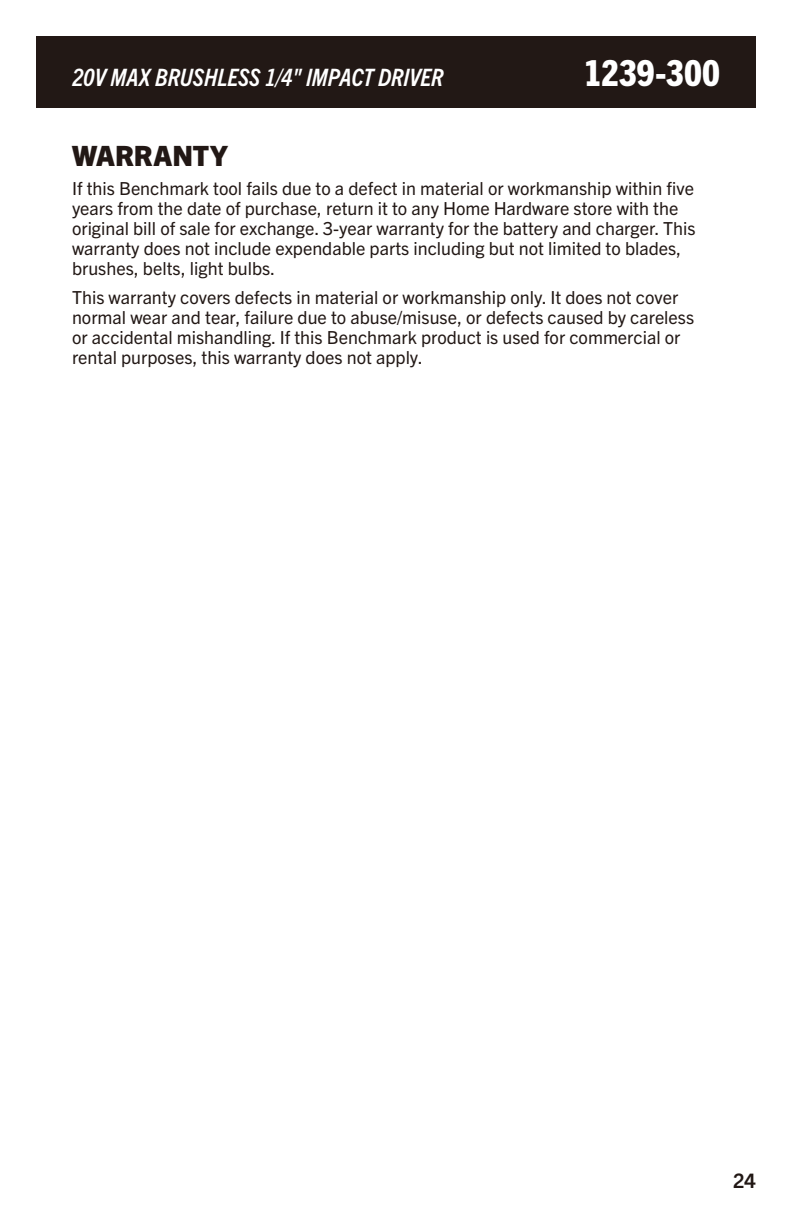
<style>
.page{position:relative;width:792px;height:1224px;background:#fff}
.page>*{position:absolute;margin:0;border:0;box-sizing:border-box;transform-origin:0 0}
.t1{font:800 condensed 36px "Trade Gothic Next LT Pro";letter-spacing:-.005em;color:#fff}
.t2{font:800 28px "Trade Gothic Next LT Pro";color:#221815}
.t3{font:italic 700 condensed 24px "Trade Gothic Next LT Pro";letter-spacing:-.005em;color:#fff}
.t4{font:700 20px "Trade Gothic Next LT Pro";color:#221815}
.t5{font:18px/20px "Trade Gothic Next LT Pro";color:#221815}
</style>
<div class="page">
<div style="left:36px;top:36px;width:720px;height:72px;background:#221815"></div>
<h3 class="t3" style="left:72px;top:61px;width:373px">20V MAX BRUSHLESS 1/4" IMPACT DRIVER</h3>
<h1 class="t1" style="left:584px;top:48px;width:138px">1239-300</h1>
<h2 class="t2" style="left:72px;top:136px;width:157px">WARRANTY</h2>
<p class="t5" style="left:72px;top:177px;width:625px">If this Benchmark tool fails due to a defect in material or workmanship within five years from the date of purchase, return it to any Home Hardware store with the original bill of sale for exchange. 3-year warranty for the battery and charger. This warranty does not include expendable parts including but not limited to blades, brushes, belts, light bulbs.</p>
<p class="t5" style="left:72px;top:286px;width:624px">This warranty covers defects in material or workmanship only. It does not cover normal wear and tear, failure due to abuse/misuse, or defects caused by careless or accidental mishandling. If this Benchmark product is used for commercial or rental purposes, this warranty does not apply.</p>
<p class="t4" style="left:733px;top:1167px;width:24px">24</p>
</div>
